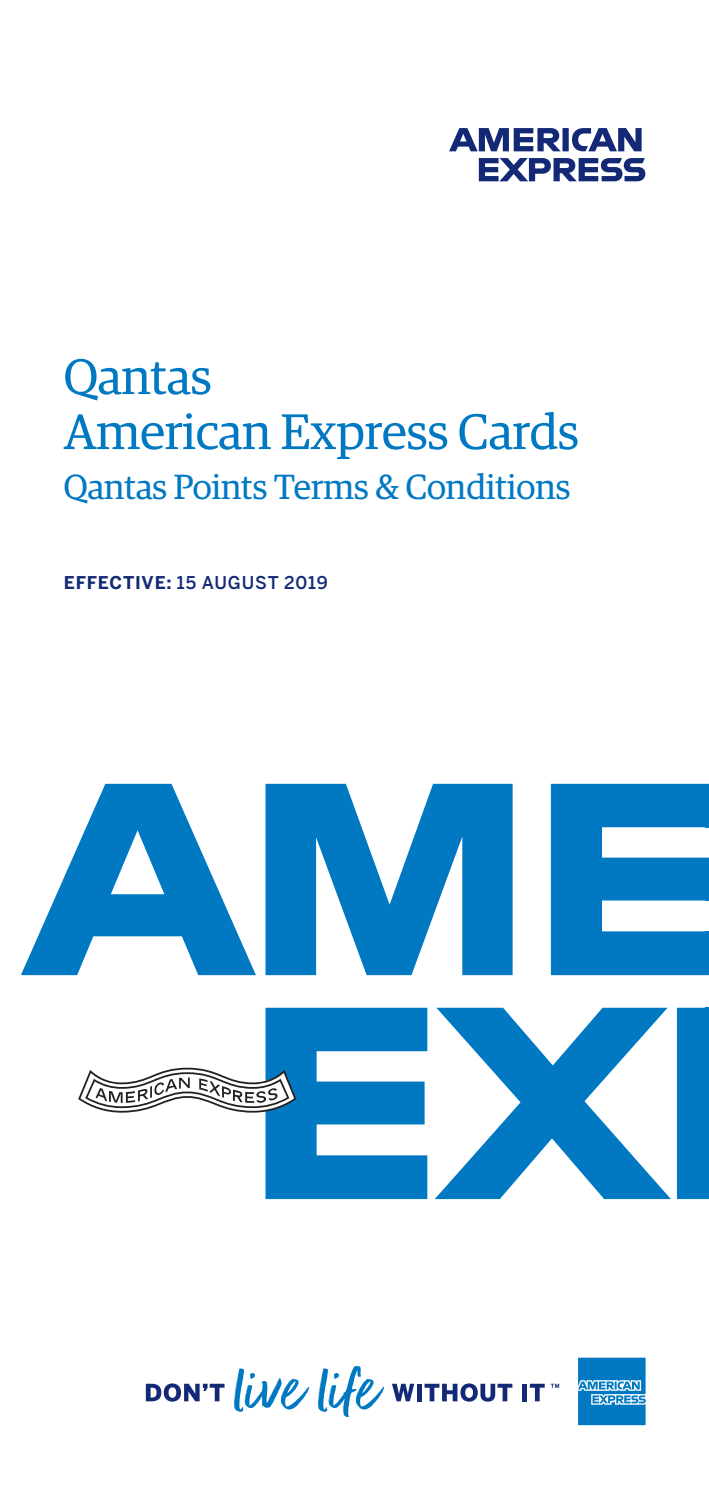
<style>
.page{position:relative;width:709px;height:1489px;background:#fff}
.page>*{position:absolute;margin:0;border:0;box-sizing:border-box;transform-origin:0 0}
.t1{font:50px/55px "Guardian Egyp";color:#0079c2}
.t2{font:35px "Guardian Egyp";color:#0079c2}
.t3{font:500 17.5px "Benton Sans";letter-spacing:.045em;color:#142975}
.s1{font-weight:700}
</style>
<div class="page">
<svg style="left:449px;top:128px;width:192px;height:23px"></svg>
<svg style="left:479px;top:158px;width:166px;height:23px"></svg>
<svg style="left:578px;top:1357px;width:67px;height:67px;background:#268dcb"></svg>
<svg style="left:146px;top:1383px;width:78px;height:18px"></svg>
<svg style="left:392px;top:1383px;width:22px;height:18px"></svg>
<div style="left:417px;top:1383px;width:5px;height:18px;background:#142975"></div>
<svg style="left:424px;top:1383px;width:88px;height:18px"></svg>
<div style="left:522px;top:1383px;width:5px;height:18px;background:#142975"></div>
<svg style="left:530px;top:1383px;width:14px;height:18px"></svg>
<svg style="left:234px;top:1366px;width:150px;height:50px"></svg>
<svg style="left:550px;top:1383px;width:9px;height:4px"></svg>
<svg style="left:21px;top:783px;width:235px;height:192px;fill:#0079c2"></svg>
<svg style="left:265px;top:783px;width:247px;height:192px;fill:#0079c2"></svg>
<svg style="left:551px;top:783px;width:158px;height:192px"></svg>
<svg style="left:435px;top:1007px;width:235px;height:191px"></svg>
<div style="left:677px;top:1007px;width:32px;height:191px;background:#0079c2"></div>
<svg style="left:78px;top:1007px;width:349px;height:191px"></svg>
<p class="t1" style="left:64px;top:346px;width:516px">Qantas<br>American Express Cards</p>
<p class="t2" style="left:64px;top:463px;width:508px">Qantas Points Terms &amp; Conditions</p>
<p class="t3" style="left:64px;top:572px;width:266px"><span class="s1">EFFECTIVE:</span> 15 AUGUST 2019</p>
</div>
